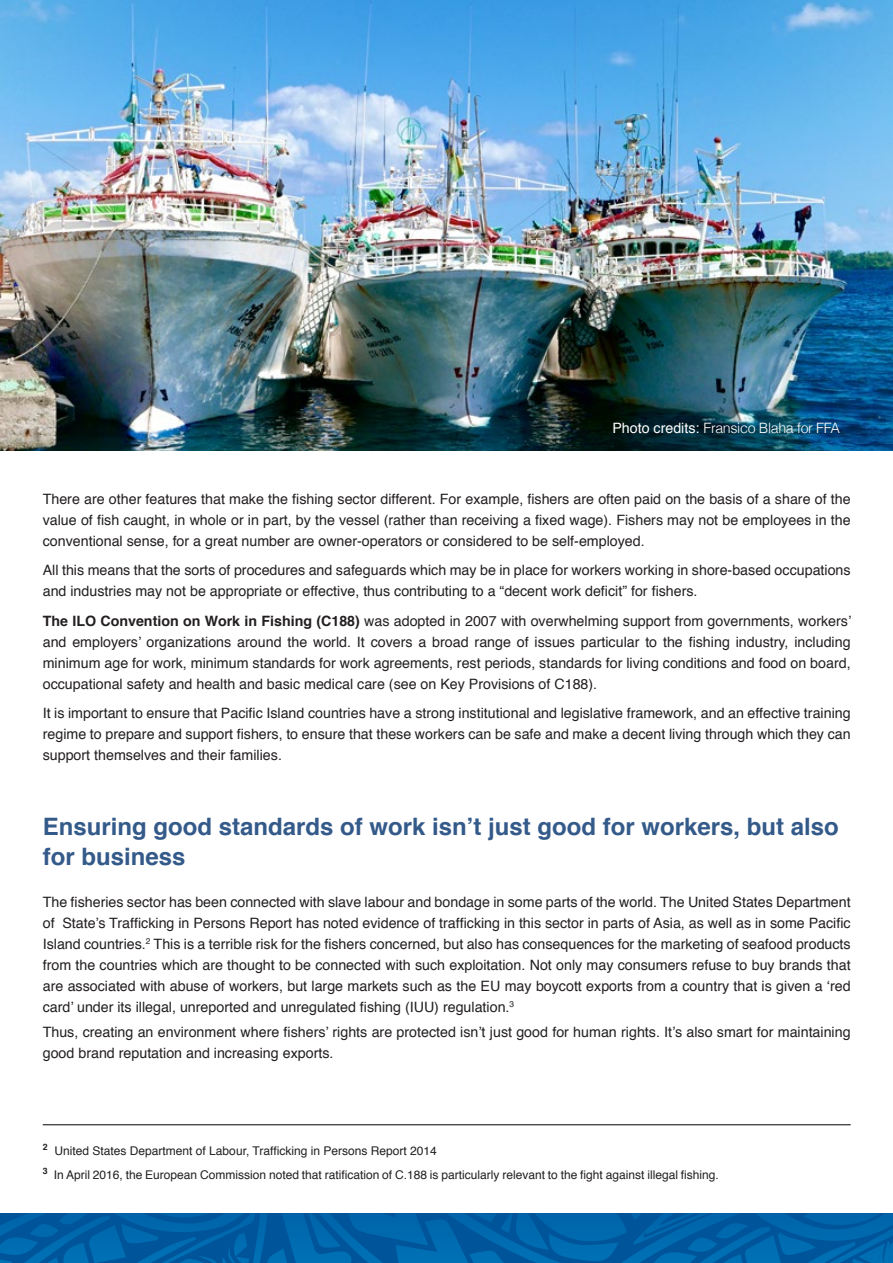
<style>
.page{position:relative;width:893px;height:1263px;background:#fff}
.page>*{position:absolute;margin:0;border:0;box-sizing:border-box;transform-origin:0 0}
.t1{font:700 24px/30px "Helvetica";color:#345a8a}
.t2{font:14.25px/21px "Helvetica";color:#231f20;text-align:justify}
.t3{font:300 14.25px "Helvetica";letter-spacing:-.025em;color:#fff}
.t4{font:12px/23.5px "Helvetica";color:#231f20}
.s1{font-weight:400}
.s2{font-weight:700}
</style>
<div class="page">
<img style="left:0;top:0;width:893px;height:450px">
<hr style="left:43px;top:1124px;width:808px;height:1px;background:#000">
<svg style="left:0;top:1213px;width:893px;height:50px;background:#0060a5"></svg>
<p class="t3" style="left:612px;top:416px;width:229px"><span class="s1">Photo credits:</span> Fransico Blaha for FFA</p>
<p class="t2" style="left:43px;top:489px;width:809px">There are other features that make the fishing sector different. For example, fishers are often paid on the basis of a share of the value of fish caught, in whole or in part, by the vessel (rather than receiving a fixed wage). Fishers may not be employees in the conventional sense, for a great number are owner-operators or considered to be self-employed.</p>
<p class="t2" style="left:43px;top:560px;width:809px">All this means that the sorts of procedures and safeguards which may be in place for workers working in shore-based occupations and industries may not be appropriate or effective, thus contributing to a “decent work deficit” for fishers.</p>
<p class="t2" style="left:43px;top:611px;width:810px"><span class="s2">The ILO Convention on Work in Fishing (C188)</span> was adopted in 2007 with overwhelming support from governments, workers’ and employers’ organizations around the world. It covers a broad range of issues particular to the fishing industry, including minimum age for work, minimum standards for work agreements, rest periods, standards for living conditions and food on board, occupational safety and health and basic medical care (see on Key Provisions of C188).</p>
<p class="t2" style="left:43px;top:703px;width:809px">It is important to ensure that Pacific Island countries have a strong institutional and legislative framework, and an effective training regime to prepare and support fishers, to ensure that these workers can be safe and make a decent living through which they can support themselves and their families.</p>
<h1 class="t1" style="left:43px;top:811px;width:798px">Ensuring good standards of work isn’t just good for workers, but also for business</h1>
<p class="t2" style="left:43px;top:892px;width:809px">The fisheries sector has been connected with slave labour and bondage in some parts of the world. The United States Department of State’s Trafficking in Persons Report has noted evidence of trafficking in this sector in parts of Asia, as well as in some Pacific Island countries.<sup>2</sup> This is a terrible risk for the fishers concerned, but also has consequences for the marketing of seafood products from the countries which are thought to be connected with such exploitation. Not only may consumers refuse to buy brands that are associated with abuse of workers, but large markets such as the EU may boycott exports from a country that is given a ‘red card’ under its illegal, unreported and unregulated fishing (IUU) regulation.<sup>3</sup></p>
<p class="t2" style="left:43px;top:1022px;width:809px">Thus, creating an environment where fishers’ rights are protected isn’t just good for human rights. It’s also smart for maintaining good brand reputation and increasing exports.</p>
<p class="t4" style="left:43px;top:1139px;width:678px"><sup>2</sup> United States Department of Labour, Trafficking in Persons Report 2014<br><sup>3</sup> In April 2016, the European Commission noted that ratification of C.188 is particularly relevant to the fight against illegal fishing.</p>
</div>
